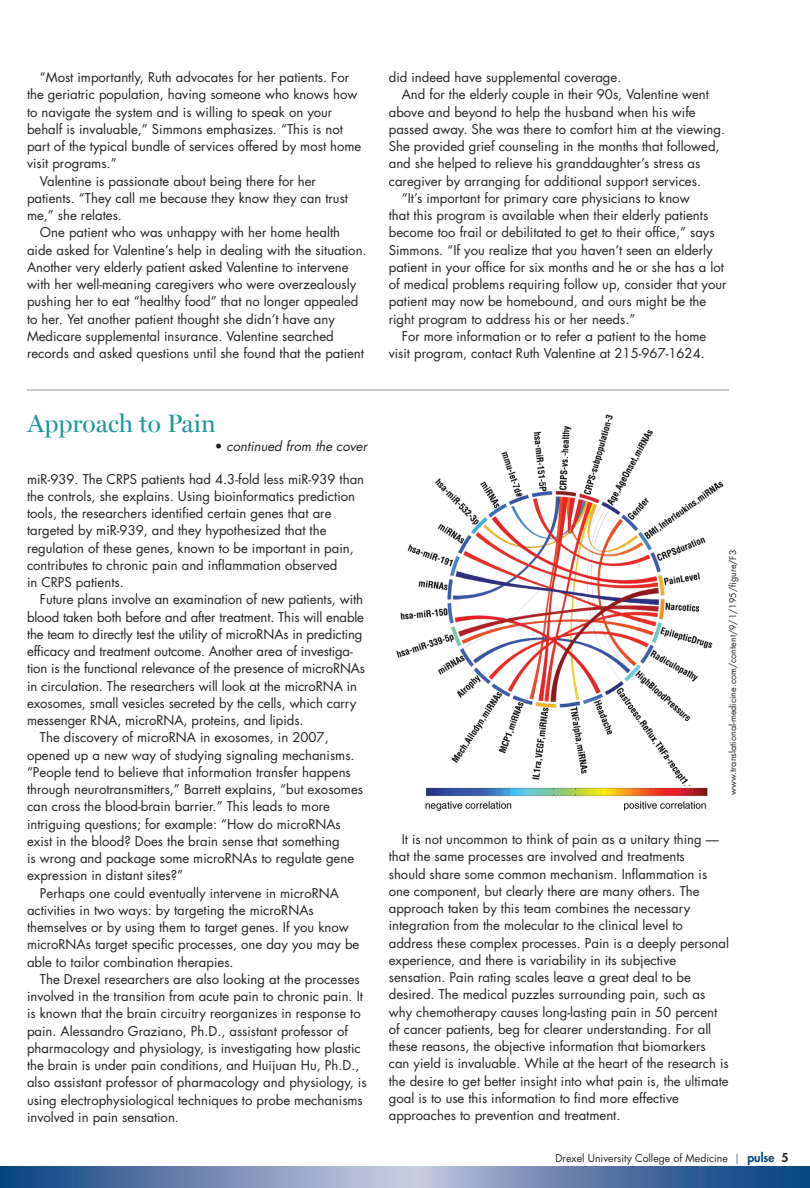
<style>
.page{position:relative;width:810px;height:1188px;background:#fff}
.page>*{position:absolute;margin:0;border:0;box-sizing:border-box;transform-origin:0 0}
.News_Headlines{font:25.2px "Miller Display";color:#1b989d}
.Body_1{font:13.2px/17.2px "Futura";color:#231f20}
.Body_1-2{font:italic 13.2px "Futura";color:#231f20}
.t1{font:10.5px "Futura";color:#231f20}
.Body_1-3{font:9px "Futura";color:#231f20}
.s1{font-style:normal}
.s2{font-family:"Miller Text"}
.s3{font-weight:800;font-size:12px;color:#01427c}
.s4{font-weight:800;font-size:12px}
</style>
<div class="page">
<svg style="left:0;top:1166px;width:810px;height:22px;background:#6481ad"></svg>
<hr style="left:27px;top:390px;width:702px;height:1px;background:#939598">
<img style="left:396px;top:414px;width:328px;height:397px">
<p class="Body_1" style="left:27px;top:68px;width:336px;text-indent:13px">“Most importantly, Ruth advocates for her patients. For the geriatric population, having someone who knows how to navigate the system and is willing to speak on your behalf is invaluable,” Simmons emphasizes. “This is not part of the typical bundle of services offered by most home visit programs.”</p>
<p class="Body_1" style="left:27px;top:172px;width:323px;text-indent:13px">Valentine is passionate about being there for her patients. “They call me because they know they can trust me,” she relates.</p>
<p class="Body_1" style="left:27px;top:224px;width:341px;text-indent:13px">One patient who was unhappy with her home health aide asked for Valentine’s help in dealing with the situation.<br>Another very elderly patient asked Valentine to intervene with her well-meaning caregivers who were overzealously pushing her to eat “healthy food” that no longer appealed to her. Yet another patient thought she didn’t have any Medicare supplemental insurance. Valentine searched records and asked questions until she found that the patient</p>
<p class="News_Headlines" style="left:27px;top:408px;width:190px">Approach to Pain</p>
<p class="Body_1" style="left:27px;top:470px;width:339px">miR-939. The CRPS patients had 4.3-fold less miR-939 than the controls, she explains. Using bioinformatics prediction tools, the researchers identified certain genes that are targeted by miR-939, and they hypothesized that the regulation of these genes, known to be important in pain, contributes to chronic pain and inflammation observed<br>in CRPS patients.</p>
<p class="Body_1" style="left:27px;top:591px;width:340px;text-indent:13px">Future plans involve an examination of new patients, with blood taken both before and after treatment. This will enable the team to directly test the utility of microRNAs in predicting efficacy and treatment outcome. Another area of investiga&shy;tion is the functional relevance of the presence of microRNAs in circulation. The researchers will look at the microRNA in exosomes, small vesicles secreted by the cells, which carry messenger RNA, microRNA, proteins, and lipids.</p>
<p class="Body_1" style="left:27px;top:729px;width:338px;text-indent:13px">The discovery of microRNA in exosomes, in 2007, opened up a new way of studying signaling mechanisms. “People tend to believe that information transfer happens through neurotransmitters,” Barrett explains, “but exosomes can cross the blood-brain barrier.” This leads to more intriguing questions; for example: “How do microRNAs exist in the blood? Does the brain sense that something<br>is wrong and package some microRNAs to regulate gene expression in distant sites?”</p>
<p class="Body_1" style="left:27px;top:884px;width:334px;text-indent:13px">Perhaps one could eventually intervene in microRNA activities in two ways: by targeting the microRNAs themselves or by using them to target genes. If you know microRNAs target specific processes, one day you may be able to tailor combination therapies.</p>
<p class="Body_1" style="left:27px;top:970px;width:341px;text-indent:13px">The Drexel researchers are also looking at the processes involved in the transition from acute pain to chronic pain. It is known that the brain circuitry reorganizes in response to pain. Alessandro Graziano, Ph.D., assistant professor of pharmacology and physiology, is investigating how plastic the brain is under pain conditions, and Huijuan Hu, Ph.D., also assistant professor of pharmacology and physiology, is using electrophysiological techniques to probe mechanisms involved in pain sensation.</p>
<p class="Body_1-2" style="left:215px;top:438px;width:154px"><span class="s1">•</span> continued from the cover</p>
<p class="Body_1" style="left:389px;top:68px;width:234px">did indeed have supplemental coverage.</p>
<p class="Body_1" style="left:389px;top:86px;width:338px;text-indent:13px">And for the elderly couple in their 90s, Valentine went above and beyond to help the husband when his wife passed away. She was there to comfort him at the viewing.<br>She provided grief counseling in the months that followed, and she helped to relieve his granddaughter’s stress as caregiver by arranging for additional support services.</p>
<p class="Body_1" style="left:389px;top:189px;width:339px;text-indent:13px">“It’s important for primary care physicians to know<br>that this program is available when their elderly patients become too frail or debilitated to get to their office,” says Simmons. “If you realize that you haven’t seen an elderly patient in your office for six months and he or she has a lot of medical problems requiring follow up, consider that your patient may now be homebound, and ours might be the right program to address his or her needs.”</p>
<p class="Body_1" style="left:389px;top:327px;width:319px;text-align:right">For more information or to refer a patient to the home visit program, contact Ruth Valentine at 215-967-1624.</p>
<p class="Body_1-3" style="left:727px;top:795px;width:246px;rotate:-90deg">www.translational-medicine.com/content/9/1/195/figure/F3</p>
<p class="Body_1" style="left:389px;top:831px;width:342px;text-indent:13px">It is not uncommon to think of pain as a unitary thing — that the same processes are involved and treatments<br>should share some common mechanism. Inflammation is one component, but clearly there are many others. The approach taken by this team combines the necessary integration from the molecular to the clinical level to address these complex processes. Pain is a deeply personal experience, and there is variability in its subjective sensation. Pain rating scales leave a great deal to be desired. The medical puzzles surrounding pain, such as why chemotherapy causes long-lasting pain in 50 percent of cancer patients, beg for clearer understanding. For all these reasons, the objective information that biomarkers can yield is invaluable. While at the heart of the research is the desire to get better insight into what pain is, the ultimate goal is to use this information to find more effective approaches to prevention and treatment.</p>
<p class="t1" style="left:556px;top:1150px;width:234px">Drexel University College of Medicine <span class="s2">|</span> <span class="s3">pulse</span> <span class="s4">5</span></p>
</div>
